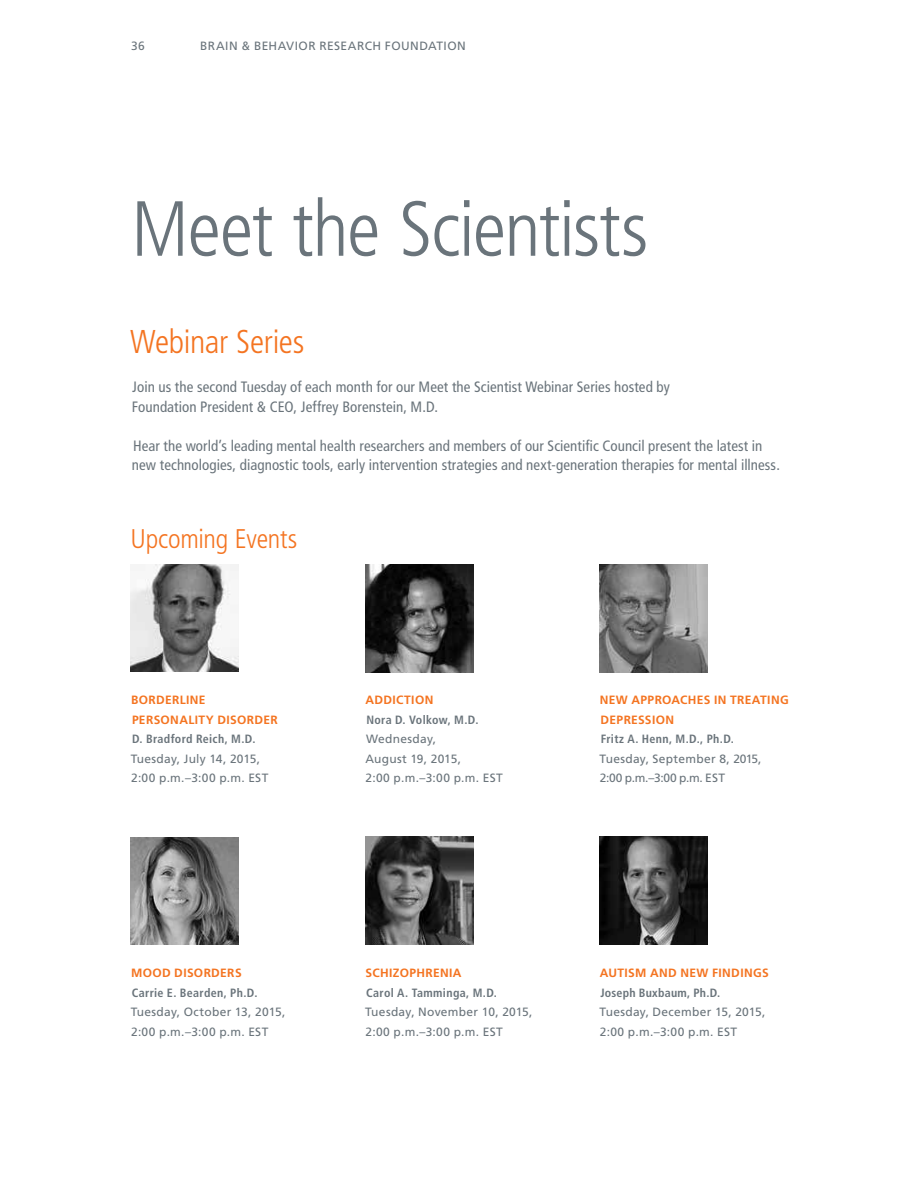
<style>
.page{position:relative;width:918px;height:1188px;background:#fff}
.page>*{position:absolute;margin:0;border:0;box-sizing:border-box;transform-origin:0 0}
.t1{font:300 condensed 78px "Frutiger LT Std";letter-spacing:-.015em;color:#6a747b}
.t2{font:300 condensed 33px "Frutiger LT Std";letter-spacing:-.01em;color:#f47421}
.t3{font:300 condensed 27px "Frutiger LT Std";letter-spacing:-.01em;color:#f47421}
.t4{font:condensed 15px/19.5px "Frutiger LT Std";letter-spacing:.005em;color:#6a747b}
.t5{font:12px/19.5px "Frutiger LT Std";letter-spacing:.025em;color:#6a747b}
.t6{font:700 condensed 12px "Frutiger LT Std";letter-spacing:.025em;color:#6a747b}
.t7{font:700 12px/19.5px "Frutiger LT Std";letter-spacing:.03em;color:#f47421}
</style>
<div class="page">
<img style="left:130px;top:564px;width:108px;height:108px">
<img style="left:130px;top:837px;width:108px;height:108px">
<img style="left:366px;top:564px;width:108px;height:108px">
<img style="left:366px;top:837px;width:108px;height:108px">
<img style="left:600px;top:564px;width:108px;height:108px">
<img style="left:600px;top:837px;width:108px;height:108px">
<p class="t5" style="left:131px;top:36px;width:15px">36</p>
<p class="t5" style="left:200px;top:36px;width:267px">BRAIN &amp; BEHAVIOR RESEARCH FOUNDATION</p>
<h1 class="t1" style="left:131px;top:185px;width:519px">Meet the Scientists</h1>
<h2 class="t2" style="left:130px;top:323px;width:176px">Webinar Series</h2>
<p class="t4" style="left:132px;top:377px;width:540px">Join us the second Tuesday of each month for our Meet the Scientist Webinar Series hosted by<br>Foundation President &amp; CEO, Jeffrey Borenstein, M.D.</p>
<p class="t4" style="left:132px;top:436px;width:647px">Hear the world’s leading mental health researchers and members of our Scientific Council present the latest in new technologies, diagnostic tools, early intervention strategies and next-generation therapies for mental illness.</p>
<h3 class="t3" style="left:131px;top:524px;width:168px">Upcoming Events</h3>
<p class="t7" style="left:131px;top:690px;width:148px">BORDERLINE<br>PERSONALITY DISORDER</p>
<p class="t6" style="left:132px;top:732px;width:125px">D. Bradford Reich, M.D.</p>
<p class="t5" style="left:131px;top:749px;width:139px">Tuesday, July 14, 2015,<br>2:00 p.m.–3:00 p.m. EST</p>
<p class="t7" style="left:365px;top:690px;width:69px">ADDICTION</p>
<p class="t6" style="left:366px;top:712px;width:114px">Nora D. Volkow, M.D.</p>
<p class="t5" style="left:365px;top:729px;width:139px">Wednesday,<br>August 19, 2015,<br>2:00 p.m.–3:00 p.m. EST</p>
<p class="t7" style="left:600px;top:690px;width:190px">NEW APPROACHES IN TREATING<br>DEPRESSION</p>
<p class="t6" style="left:601px;top:732px;width:135px">Fritz A. Henn, M.D., Ph.D.</p>
<p class="t5" style="left:600px;top:749px;width:163px">Tuesday, September 8, 2015,<br>2:00 p.m.–3:00 p.m. EST</p>
<p class="t7" style="left:131px;top:963px;width:112px">MOOD DISORDERS</p>
<p class="t6" style="left:132px;top:985px;width:127px">Carrie E. Bearden, Ph.D.</p>
<p class="t5" style="left:131px;top:1002px;width:156px">Tuesday, October 13, 2015,<br>2:00 p.m.–3:00 p.m. EST</p>
<p class="t7" style="left:365px;top:963px;width:98px">SCHIZOPHRENIA</p>
<p class="t6" style="left:366px;top:985px;width:133px">Carol A. Tamminga, M.D.</p>
<p class="t5" style="left:365px;top:1002px;width:169px">Tuesday, November 10, 2015,<br>2:00 p.m.–3:00 p.m. EST</p>
<p class="t7" style="left:600px;top:963px;width:170px">AUTISM AND NEW FINDINGS</p>
<p class="t6" style="left:600px;top:985px;width:122px">Joseph Buxbaum, Ph.D.</p>
<p class="t5" style="left:600px;top:1002px;width:168px">Tuesday, December 15, 2015,<br>2:00 p.m.–3:00 p.m. EST</p>
</div>
